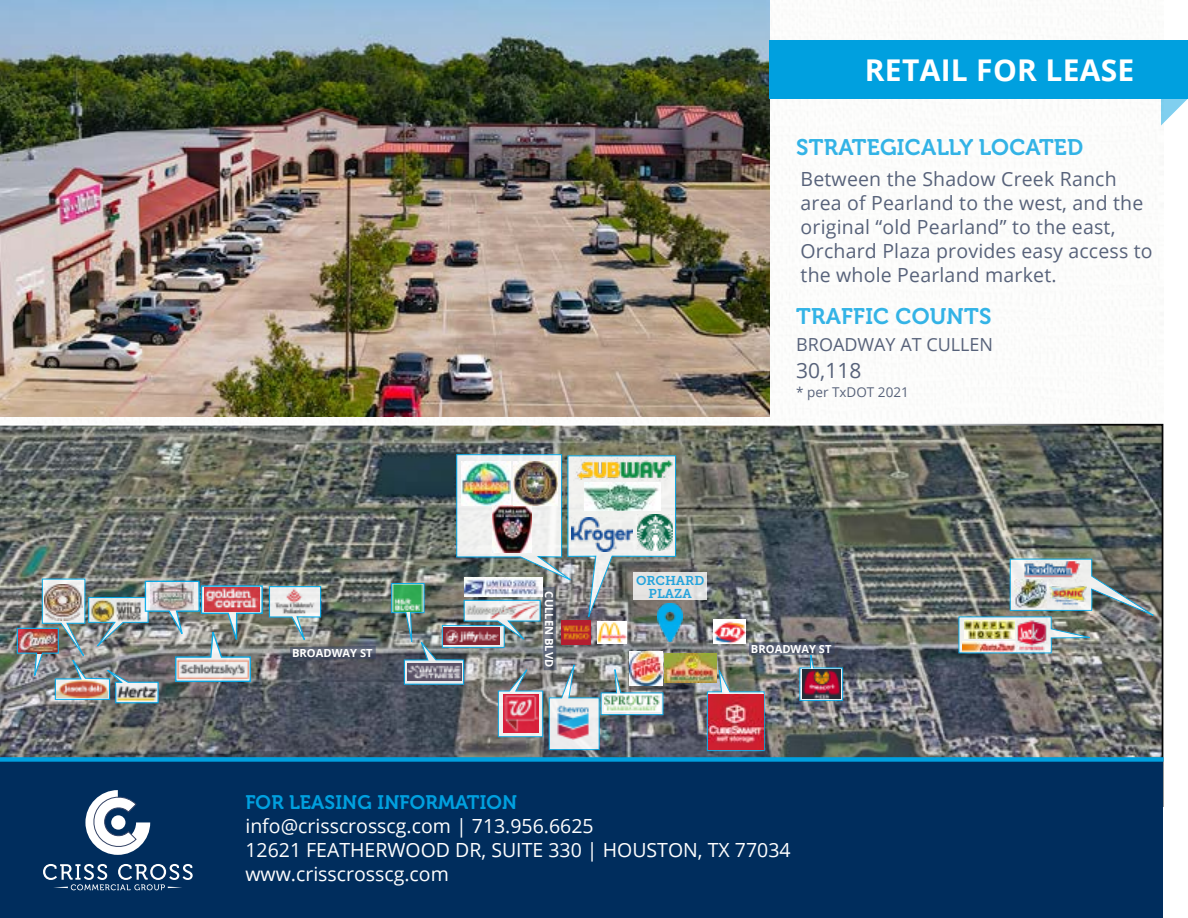
<style>
.page{position:relative;width:1188px;height:918px;background:#fff}
.page>*{position:absolute;margin:0;border:0;box-sizing:border-box;transform-origin:0 0}
.t1{font:700 30px "Open Sans";letter-spacing:.01em;color:#fff}
.t2{font:22.5px "Museo 700";letter-spacing:.01em;color:#33b3e6}
.t3{font:21px "Open Sans";color:#57627a}
.t4{font:19.5px/24px "Open Sans";letter-spacing:.01em;color:#57627a}
.t5{font:19.5px/24px "Open Sans";color:#fff}
.t6{font:19.5px "Museo 700";letter-spacing:.01em;color:#00a0df}
.t7{font:18px "Open Sans";color:#57627a}
.t8{font:13.5px "Open Sans";color:#57627a}
.t9{font:12.75px/12.8px "Museo Slab 700";color:#25a4dc;text-align:center}
.t10{font:700 11.1px "Open Sans";color:#fff}
</style>
<div class="page">
<svg style="left:0;top:424px;width:1163px;height:333px;background:#656a66"></svg>
<img style="left:0;top:0;width:770px;height:417px">
<img style="left:677px;top:604px;width:6px;height:37px">
<img style="left:16px;top:578px;width:360px;height:126px">
<img style="left:713px;top:619px;width:32px;height:22px">
<img style="left:677px;top:653px;width:30px;height:29px">
<img style="left:391px;top:454px;width:286px;height:296px">
<img style="left:444px;top:627px;width:56px;height:17px">
<img style="left:707px;top:641px;width:136px;height:111px">
<img style="left:802px;top:670px;width:39px;height:28px">
<img style="left:958px;top:558px;width:196px;height:96px">
<img style="left:1023px;top:561px;width:58px;height:24px">
<img style="left:1014px;top:579px;width:32px;height:29px">
<img style="left:1050px;top:580px;width:36px;height:31px">
<div style="left:633px;top:572px;width:73px;height:28px;background:#e5e3e2"></div>
<div style="left:0;top:762px;width:1163px;height:156px;background:#002d5d"></div>
<div style="left:0;top:757px;width:1164px;height:5px;background:#00a0df"></div>
<svg style="left:43px;top:864px;width:150px;height:26px"></svg>
<svg style="left:85px;top:790px;width:65px;height:65px"></svg>
<div style="left:111px;top:815px;width:14px;height:15px;background:#fff;border-radius:50%"></div>
<svg style="left:1161px;top:99px;width:27px;height:27px"></svg>
<div style="left:769px;top:40px;width:419px;height:59px;background:#00a0df"></div>
<h1 class="t1" style="left:865px;top:49px;width:271px">RETAIL FOR LEASE</h1>
<p class="t10" style="left:292px;top:645px;width:82px">BROADWAY ST</p>
<p class="t10" style="left:557px;top:591px;width:77px;rotate:90deg">CULLEN BLVD</p>
<p class="t2" style="left:796px;top:135px;width:288px">STRATEGICALLY LOCATED</p>
<p class="t4" style="left:801px;top:166px;width:354px">Between the Shadow Creek Ranch area of Pearland to the west, and the original “old Pearland” to the east, Orchard Plaza provides easy access to the whole Pearland market.</p>
<p class="t2" style="left:796px;top:304px;width:197px">TRAFFIC COUNTS</p>
<p class="t7" style="left:796px;top:332px;width:198px">BROADWAY AT CULLEN</p>
<p class="t3" style="left:796px;top:356px;width:67px">30,118</p>
<p class="t8" style="left:796px;top:383px;width:114px">* per TxDOT 2021</p>
<p class="t9" style="left:636px;top:574px;width:70px">ORCHARD<br>PLAZA</p>
<p class="t10" style="left:751px;top:641px;width:82px">BROADWAY ST</p>
<p class="t6" style="left:245px;top:792px;width:273px">FOR LEASING INFORMATION</p>
<p class="t5" style="left:245px;top:814px;width:547px">info@crisscrosscg.com | 713.956.6625<br>12621 FEATHERWOOD DR, SUITE 330 | HOUSTON, TX 77034 www.crisscrosscg.com</p>
</div>
